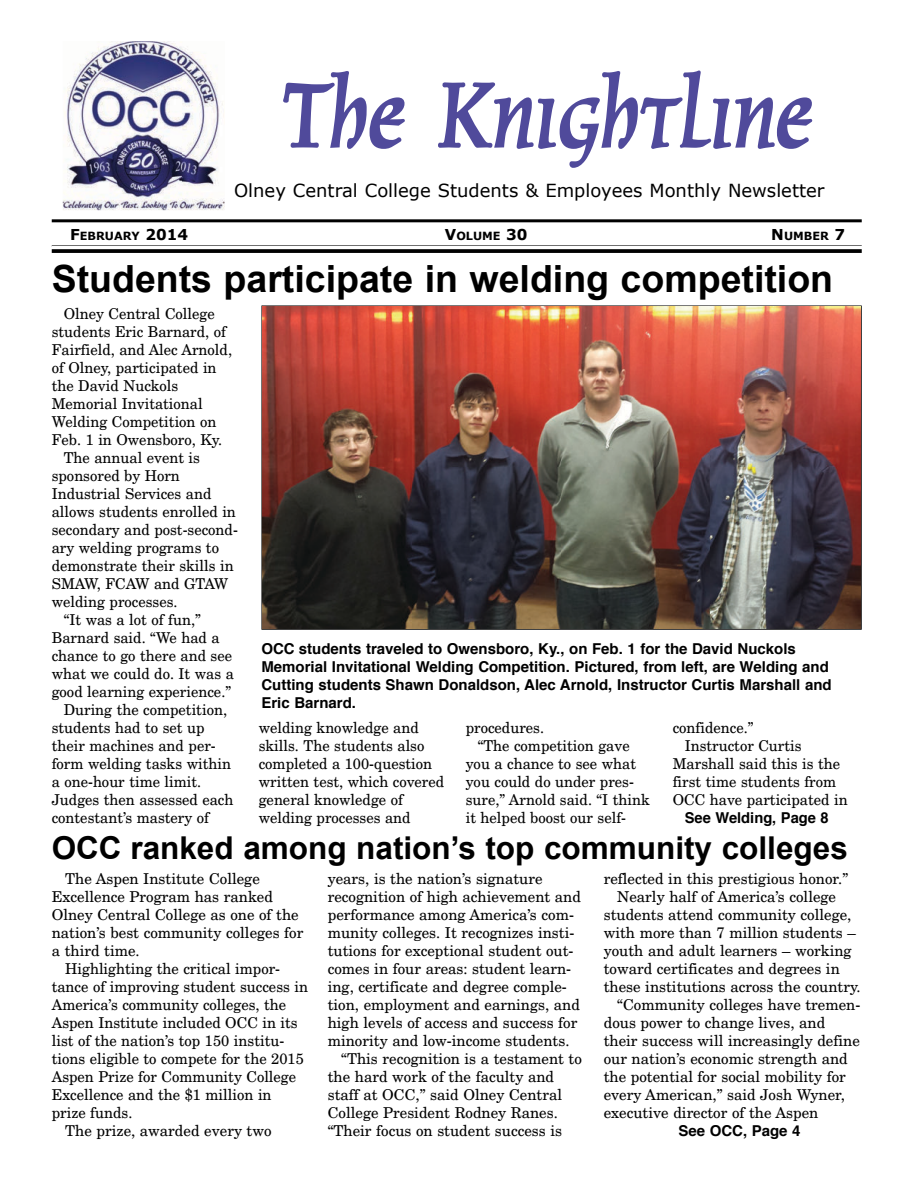
<style>
.page{position:relative;width:918px;height:1188px;background:#fff}
.page>*{position:absolute;margin:0;border:0;box-sizing:border-box;transform-origin:0 0}
.t1{font:105px "Oxford";color:#504a9b}
.t2{font:700 37.5px "Arial";color:#000}
.t3{font:700 31.5px "Arial";color:#000}
.t4{font:18px "Verdana";color:#000}
.t5{font:15px/18px "New Century Schlbk";color:#000}
.t6{font:700 15px/18px "Helvetica";color:#000}
.t7{font:700 11.25px "Verdana";color:#000}
.s1{font-size:15px}
</style>
<div class="page">
<hr style="left:52px;top:219px;width:810px;height:3px;background:#000">
<hr style="left:52px;top:245px;width:810px;height:1px;background:#000">
<svg style="left:52px;top:249px;width:810px;height:4px;background:#0f0f0f"></svg>
<svg style="left:283px;top:71px;width:122px;height:78px"></svg>
<svg style="left:438px;top:70px;width:375px;height:98px"></svg>
<img style="left:63px;top:41px;width:161px;height:169px">
<img style="left:182px;top:55px;width:42px;height:127px">
<img style="left:178px;top:182px;width:47px;height:27px">
<img style="left:263px;top:307px;width:597px;height:321px">
<img style="left:810px;top:628px;width:50px;height:1px">
<img style="left:263px;top:628px;width:448px;height:1px">
<img style="left:711px;top:628px;width:100px;height:1px">
<h1 class="t1" style="left:281px;top:56px;width:533px">The Knightline</h1>
<p class="t4" style="left:234px;top:179px;width:592px">Olney Central College Students &amp; Employees Monthly Newsletter</p>
<p class="t7" style="left:70px;top:229px;width:120px"><span class="s1">F</span>EBRUARY <span class="s1">2014</span></p>
<p class="t7" style="left:445px;top:229px;width:84px"><span class="s1">V</span>OLUME <span class="s1">30</span></p>
<p class="t7" style="left:771px;top:229px;width:75px"><span class="s1">N</span>UMBER <span class="s1">7</span></p>
<h2 class="t2" style="left:52px;top:258px;width:783px">Students participate in welding competition</h2>
<p class="t5" style="left:64px;top:305px;width:153px">Olney Central College</p>
<p class="t5" style="left:52px;top:323px;width:176px">students Eric Barnard, of</p>
<p class="t5" style="left:52px;top:341px;width:182px">Fairfield, and Alec Arnold,</p>
<p class="t5" style="left:52px;top:359px;width:166px">of Olney, participated in</p>
<p class="t5" style="left:52px;top:377px;width:128px">the David Nuckols</p>
<p class="t5" style="left:52px;top:395px;width:152px">Memorial Invitational</p>
<p class="t5" style="left:52px;top:413px;width:166px">Welding Competition on</p>
<p class="t5" style="left:52px;top:431px;width:172px">Feb. 1 in Owensboro, Ky.</p>
<p class="t5" style="left:64px;top:449px;width:138px">The annual event is</p>
<p class="t5" style="left:52px;top:467px;width:130px">sponsored by Horn</p>
<p class="t5" style="left:52px;top:485px;width:161px">Industrial Services and</p>
<p class="t5" style="left:52px;top:503px;width:186px">allows students enrolled in</p>
<p class="t5" style="left:52px;top:521px;width:188px">secondary and post-second-</p>
<p class="t5" style="left:52px;top:539px;width:169px">ary welding programs to</p>
<p class="t5" style="left:52px;top:557px;width:184px">demonstrate their skills in</p>
<p class="t5" style="left:52px;top:575px;width:178px">SMAW, FCAW and GTAW</p>
<p class="t5" style="left:52px;top:593px;width:127px">welding processes.</p>
<p class="t5" style="left:64px;top:611px;width:139px">“It was a lot of fun,”</p>
<p class="t5" style="left:52px;top:629px;width:170px">Barnard said. “We had a</p>
<p class="t5" style="left:52px;top:647px;width:182px">chance to go there and see</p>
<p class="t5" style="left:52px;top:665px;width:184px">what we could do. It was a</p>
<p class="t5" style="left:52px;top:683px;width:181px">good learning experience.”</p>
<p class="t5" style="left:64px;top:701px;width:165px">During the competition,</p>
<p class="t5" style="left:52px;top:719px;width:154px">students had to set up</p>
<p class="t5" style="left:52px;top:737px;width:166px">their machines and per-</p>
<p class="t5" style="left:52px;top:755px;width:181px">form welding tasks within</p>
<p class="t5" style="left:52px;top:773px;width:151px">a one-hour time limit.</p>
<p class="t5" style="left:52px;top:791px;width:183px">Judges then assessed each</p>
<p class="t5" style="left:52px;top:809px;width:159px">contestant’s mastery of</p>
<p class="t6" style="left:261px;top:641px;width:572px">OCC students traveled to Owensboro, Ky., on Feb. 1 for the David Nuckols Memorial Invitational Welding Competition. Pictured, from left, are Welding and Cutting students Shawn Donaldson, Alec Arnold, Instructor Curtis Marshall and Eric Barnard.</p>
<p class="t5" style="left:259px;top:719px;width:187px">welding knowledge and skills. The students also completed a 100-question written test, which covered general knowledge of welding processes and</p>
<p class="t5" style="left:466px;top:719px;width:80px">procedures.</p>
<p class="t5" style="left:478px;top:737px;width:153px">“The competition gave</p>
<p class="t5" style="left:466px;top:755px;width:172px">you a chance to see what</p>
<p class="t5" style="left:466px;top:773px;width:170px">you could do under pres-</p>
<p class="t5" style="left:466px;top:791px;width:186px">sure,” Arnold said. “I think</p>
<p class="t5" style="left:466px;top:809px;width:162px">it helped boost our self-</p>
<p class="t5" style="left:673px;top:719px;width:82px">confidence.”</p>
<p class="t5" style="left:685px;top:737px;width:118px">Instructor Curtis</p>
<p class="t5" style="left:673px;top:755px;width:169px">Marshall said this is the</p>
<p class="t5" style="left:673px;top:773px;width:165px">first time students from</p>
<p class="t5" style="left:673px;top:791px;width:176px">OCC have participated in</p>
<p class="t6" style="left:685px;top:810px;width:145px">See Welding, Page 8</p>
<h3 class="t3" style="left:52px;top:831px;width:798px">OCC ranked among nation’s top community colleges</h3>
<p class="t5" style="left:65px;top:870px;width:196px">The Aspen Institute College</p>
<p class="t5" style="left:52px;top:888px;width:223px">Excellence Program has ranked</p>
<p class="t5" style="left:52px;top:906px;width:248px">Olney Central College as one of the</p>
<p class="t5" style="left:52px;top:924px;width:253px">nation’s best community colleges for</p>
<p class="t5" style="left:52px;top:942px;width:90px">a third time.</p>
<p class="t5" style="left:65px;top:960px;width:216px">Highlighting the critical impor-</p>
<p class="t5" style="left:52px;top:978px;width:258px">tance of improving student success in</p>
<p class="t5" style="left:52px;top:996px;width:236px">America’s community colleges, the</p>
<p class="t5" style="left:52px;top:1014px;width:247px">Aspen Institute included OCC in its</p>
<p class="t5" style="left:52px;top:1032px;width:234px">list of the nation’s top 150 institu-</p>
<p class="t5" style="left:52px;top:1050px;width:254px">tions eligible to compete for the 2015</p>
<p class="t5" style="left:52px;top:1068px;width:246px">Aspen Prize for Community College</p>
<p class="t5" style="left:52px;top:1086px;width:221px">Excellence and the $1 million in</p>
<p class="t5" style="left:52px;top:1104px;width:82px">prize funds.</p>
<p class="t5" style="left:65px;top:1122px;width:208px">The prize, awarded every two</p>
<p class="t5" style="left:328px;top:870px;width:216px">years, is the nation’s signature</p>
<p class="t5" style="left:328px;top:888px;width:255px">recognition of high achievement and</p>
<p class="t5" style="left:328px;top:906px;width:248px">performance among America’s com-</p>
<p class="t5" style="left:328px;top:924px;width:248px">munity colleges. It recognizes insti-</p>
<p class="t5" style="left:328px;top:942px;width:247px">tutions for exceptional student out-</p>
<p class="t5" style="left:328px;top:960px;width:245px">comes in four areas: student learn-</p>
<p class="t5" style="left:328px;top:978px;width:241px">ing, certificate and degree comple-</p>
<p class="t5" style="left:328px;top:996px;width:254px">tion, employment and earnings, and</p>
<p class="t5" style="left:328px;top:1014px;width:251px">high levels of access and success for</p>
<p class="t5" style="left:328px;top:1032px;width:243px">minority and low-income students.</p>
<p class="t5" style="left:341px;top:1050px;width:242px">“This recognition is a testament to</p>
<p class="t5" style="left:328px;top:1068px;width:228px">the hard work of the faculty and</p>
<p class="t5" style="left:328px;top:1086px;width:236px">staff at OCC,” said Olney Central</p>
<p class="t5" style="left:328px;top:1104px;width:232px">College President Rodney Ranes.</p>
<p class="t5" style="left:328px;top:1122px;width:236px">“Their focus on student success is</p>
<p class="t5" style="left:604px;top:870px;width:246px">reflected in this prestigious honor.”</p>
<p class="t5" style="left:617px;top:888px;width:220px">Nearly half of America’s college</p>
<p class="t5" style="left:604px;top:906px;width:249px">students attend community college,</p>
<p class="t5" style="left:604px;top:924px;width:254px">with more than 7 million students –</p>
<p class="t5" style="left:604px;top:942px;width:249px">youth and adult learners – working</p>
<p class="t5" style="left:604px;top:960px;width:238px">toward certificates and degrees in</p>
<p class="t5" style="left:604px;top:978px;width:258px">these institutions across the country.</p>
<p class="t5" style="left:617px;top:996px;width:245px">“Community colleges have tremen-</p>
<p class="t5" style="left:604px;top:1014px;width:223px">dous power to change lives, and</p>
<p class="t5" style="left:604px;top:1032px;width:258px">their success will increasingly define</p>
<p class="t5" style="left:604px;top:1050px;width:246px">our nation’s economic strength and</p>
<p class="t5" style="left:604px;top:1068px;width:244px">the potential for social mobility for</p>
<p class="t5" style="left:604px;top:1086px;width:243px">every American,” said Josh Wyner,</p>
<p class="t5" style="left:604px;top:1104px;width:216px">executive director of the Aspen</p>
<p class="t6" style="left:678px;top:1123px;width:124px">See OCC, Page 4</p>
</div>
